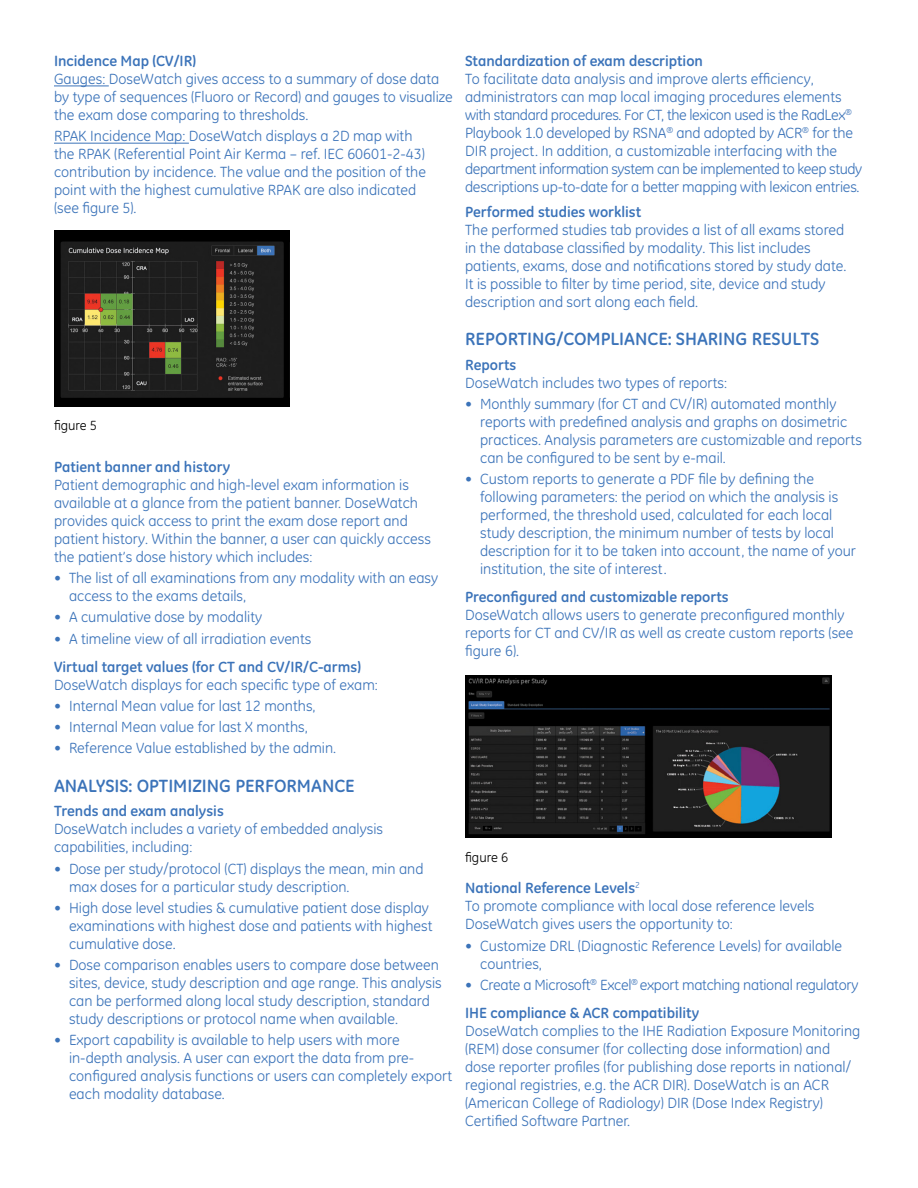
<style>
.page{position:relative;width:918px;height:1188px;background:#fff}
.page>*{position:absolute;margin:0;border:0;box-sizing:border-box;transform-origin:0 0}
.t1{font:700 18px "GE Inspira";color:#3b73b9}
.t2{font:15px/18px "GE Inspira";color:#3b73b9}
.t3{font:700 15px "GE Inspira";color:#3b73b9}
.t4{font:15px/28px "GE Inspira";letter-spacing:-.02em;color:#3b73b9}
.t5{font:13.5px "GE Inspira";color:#000}
.s1{font-weight:700}
</style>
<div class="page">
<hr style="left:54px;top:86px;width:55px;height:1px;background:#3b73b9">
<hr style="left:54px;top:143px;width:135px;height:1px;background:#3b73b9">
<img style="left:54px;top:231px;width:235px;height:175px">
<img style="left:465px;top:676px;width:367px;height:162px">
<p class="t3" style="left:54px;top:51px;width:144px">Incidence Map (CV/IR)</p>
<p class="t2" style="left:54px;top:70px;width:400px">Gauges: DoseWatch gives access to a summary of dose data by type of sequences (Fluoro or Record) and gauges to visualize the exam dose comparing to thresholds.</p>
<p class="t2" style="left:54px;top:127px;width:374px">RPAK Incidence Map: DoseWatch displays a 2D map with the RPAK (Referential Point Air Kerma – ref. IEC 60601-2-43) contribution by incidence. The value and the position of the point with the highest cumulative RPAK are also indicated (see figure 5).</p>
<p class="t5" style="left:54px;top:418px;width:45px">figure 5</p>
<p class="t3" style="left:54px;top:457px;width:178px">Patient banner and history</p>
<p class="t2" style="left:54px;top:476px;width:378px">Patient demographic and high-level exam information is available at a glance from the patient banner. DoseWatch provides quick access to print the exam dose report and patient history. Within the banner, a user can quickly access the patient’s dose history which includes:</p>
<p class="t2" style="left:69px;top:569px;width:371px;text-indent:-15px">• The list of all examinations from any modality with an easy access to the exams details,</p>
<p class="t2" style="left:54px;top:608px;width:210px">• A cumulative dose by modality</p>
<p class="t2" style="left:54px;top:629px;width:259px">• A timeline view of all irradiation events</p>
<p class="t3" style="left:54px;top:657px;width:308px">Virtual target values (for CT and CV/IR/C-arms)</p>
<p class="t2" style="left:54px;top:675px;width:325px">DoseWatch displays for each specific type of exam:</p>
<p class="t2" style="left:54px;top:697px;width:263px">• Internal Mean value for last 12 months,</p>
<p class="t2" style="left:54px;top:718px;width:255px">• Internal Mean value for last X months,</p>
<p class="t2" style="left:54px;top:739px;width:284px">• Reference Value established by the admin.</p>
<p class="t1" style="left:54px;top:774px;width:302px">ANALYSIS: OPTIMIZING PERFORMANCE</p>
<p class="t3" style="left:54px;top:802px;width:171px">Trends and exam analysis</p>
<p class="t2" style="left:54px;top:820px;width:331px">DoseWatch includes a variety of embedded analysis capabilities, including:</p>
<p class="t2" style="left:69px;top:860px;width:356px;text-indent:-15px">• Dose per study/protocol (CT) displays the mean, min and max doses for a particular study description.</p>
<p class="t2" style="left:69px;top:899px;width:365px;text-indent:-15px">• High dose level studies &amp; cumulative patient dose display examinations with highest dose and patients with highest cumulative dose.</p>
<p class="t2" style="left:69px;top:956px;width:374px;text-indent:-15px">• Dose comparison enables users to compare dose between sites, device, study description and age range. This analysis can be performed along local study description, standard study descriptions or protocol name when available.</p>
<p class="t2" style="left:69px;top:1031px;width:385px;text-indent:-15px">• Export capability is available to help users with more in-depth analysis. A user can export the data from pre&shy;configured analysis functions or users can completely export each modality database.</p>
<p class="t3" style="left:465px;top:51px;width:239px">Standardization of exam description</p>
<p class="t2" style="left:465px;top:70px;width:399px">To facilitate data analysis and improve alerts efficiency, administrators can map local imaging procedures elements with standard procedures. For CT, the lexicon used is the RadLex<sup>® </sup>Playbook 1.0 developed by RSNA<sup>®</sup> and adopted by ACR<sup>®</sup> for the DIR project. In addition, a customizable interfacing with the department information system can be implemented to keep study descriptions up-to-date for a better mapping with lexicon entries.</p>
<p class="t3" style="left:465px;top:202px;width:178px">Performed studies worklist</p>
<p class="t2" style="left:465px;top:221px;width:383px">The performed studies tab provides a list of all exams stored in the database classified by modality. This list includes patients, exams, dose and notifications stored by study date.<br>It is possible to filter by time period, site, device and study description and sort along each field.</p>
<p class="t1" style="left:465px;top:327px;width:356px">REPORTING/COMPLIANCE: SHARING RESULTS</p>
<p class="t3" style="left:465px;top:355px;width:53px">Reports</p>
<p class="t2" style="left:465px;top:374px;width:263px">DoseWatch includes two types of reports:</p>
<p class="t2" style="left:480px;top:395px;width:383px;text-indent:-15px">• Monthly summary (for CT and CV/IR) automated monthly reports with predefined analysis and graphs on dosimetric practices. Analysis parameters are customizable and reports can be configured to be sent by e-mail.</p>
<p class="t2" style="left:480px;top:470px;width:377px;text-indent:-15px">• Custom reports to generate a PDF file by defining the following parameters: the period on which the analysis is performed, the threshold used, calculated for each local study description, the minimum number of tests by local description for it to be taken into account, the name of your institution, the site of interest.</p>
<p class="t3" style="left:465px;top:587px;width:265px">Preconfigured and customizable reports</p>
<p class="t2" style="left:465px;top:606px;width:390px">DoseWatch allows users to generate preconfigured monthly reports for CT and CV/IR as well as create custom reports (see figure 6).</p>
<p class="t5" style="left:465px;top:849px;width:45px">figure 6</p>
<p class="t2" style="left:465px;top:879px;width:351px"><span class="s1">National Reference Levels</span><sup>2<br></sup>To promote compliance with local dose reference levels<br>DoseWatch gives users the opportunity to:</p>
<p class="t2" style="left:480px;top:937px;width:364px;text-indent:-15px">• Customize DRL (Diagnostic Reference Levels) for available countries,</p>
<p class="t4" style="left:465px;top:971px;width:395px">• Create a Microsoft<sup>®</sup> Excel<sup>®</sup> export matching national regulatory<br><span class="s1">IHE compliance &amp; ACR compatibility</span></p>
<p class="t2" style="left:465px;top:1022px;width:397px">DoseWatch complies to the IHE Radiation Exposure Monitoring (REM) dose consumer (for collecting dose information) and dose reporter profiles (for publishing dose reports in national/ regional registries, e.g. the ACR DIR). DoseWatch is an ACR (American College of Radiology) DIR (Dose Index Registry)<br>Certified Software Partner.</p>
</div>
